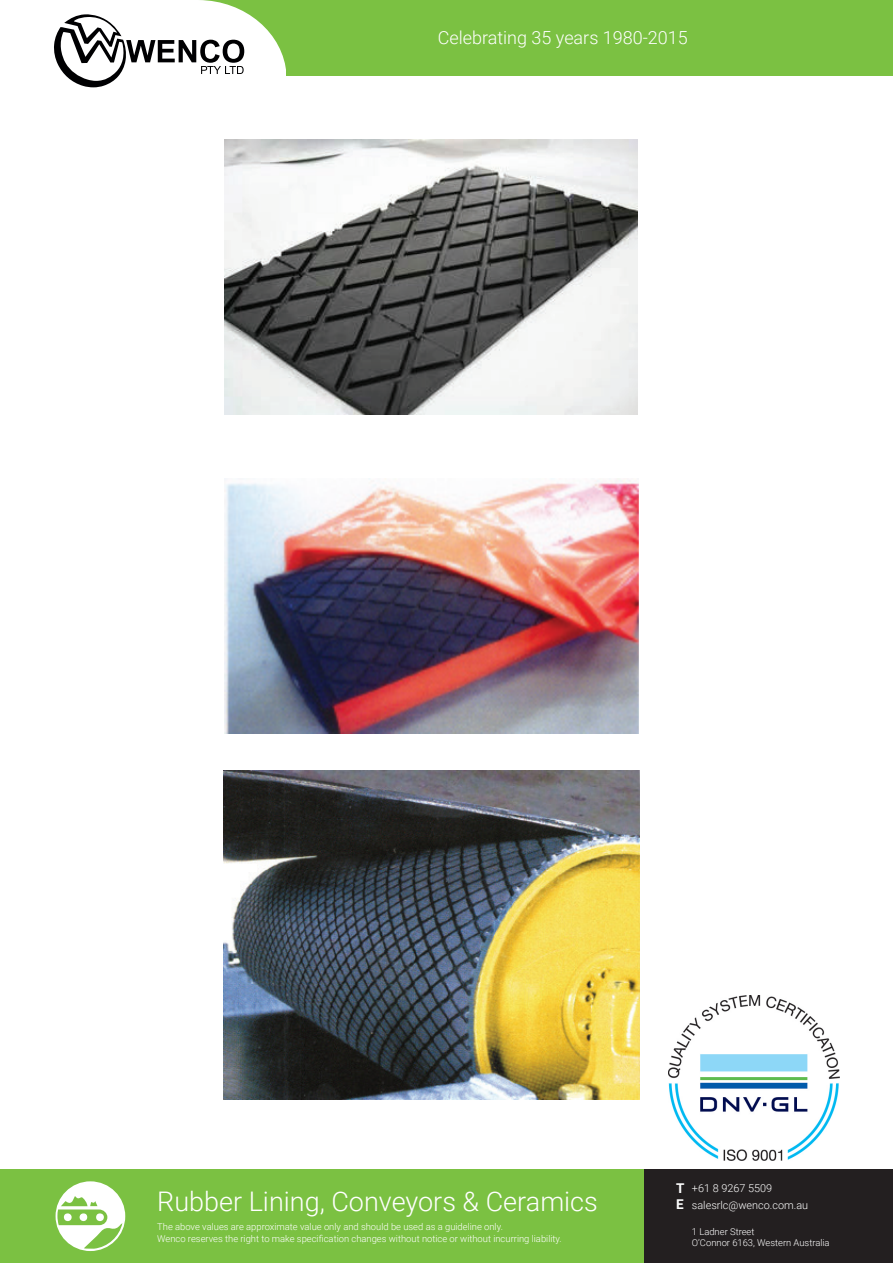
<style>
.page{position:relative;width:893px;height:1263px;background:#fff}
.page>*{position:absolute;margin:0;border:0;box-sizing:border-box;transform-origin:0 0}
.t1{font:300 27px "Roboto";color:#fff}
.t2{font:300 18px "Roboto";color:#fff}
.t3{font:700 13.5px/16.2px "Roboto";color:#fff}
.t4{font:300 10.8px/16.5px "Roboto";color:#fff}
.t5{font:300 9.45px/11.2px "Roboto";color:#fff}
</style>
<div class="page">
<div style="left:643px;top:1169px;width:250px;height:94px;background:#231f20"></div>
<div style="left:0;top:1169px;width:643px;height:94px;background:#7bc142"></div>
<img style="left:668px;top:995px;width:172px;height:165px">
<div style="left:56px;top:1181px;width:69px;height:70px;background:#fff;border-radius:50%"></div>
<svg style="left:57px;top:1196px;width:65px;height:53px"></svg>
<div style="left:200px;top:0;width:693px;height:75px;background:#7bc142"></div>
<svg style="left:54px;top:14px;width:190px;height:73px"></svg>
<img style="left:225px;top:139px;width:413px;height:275px">
<img style="left:225px;top:479px;width:413px;height:254px">
<img style="left:223px;top:770px;width:417px;height:330px">
<h2 class="t2" style="left:438px;top:25px;width:251px">Celebrating 35 years 1980-2015</h2>
<h1 class="t1" style="left:157px;top:1182px;width:442px">Rubber Lining, Conveyors &amp; Ceramics</h1>
<p class="t5" style="left:157px;top:1221px;width:406px">The above values are approximate value only and should be used as a guideline only.<br>Wenco reserves the right to make specification changes without notice or without incurring liability.</p>
<h3 class="t3" style="left:676px;top:1179px;width:10px">T<br>E</h3>
<p class="t4" style="left:692px;top:1180px;width:118px">+61 8 9267 5509 salesrlc@wenco.com.au</p>
<p class="t5" style="left:692px;top:1226px;width:139px">1 Ladner Street<br>O’Connor 6163, Western Australia</p>
</div>
